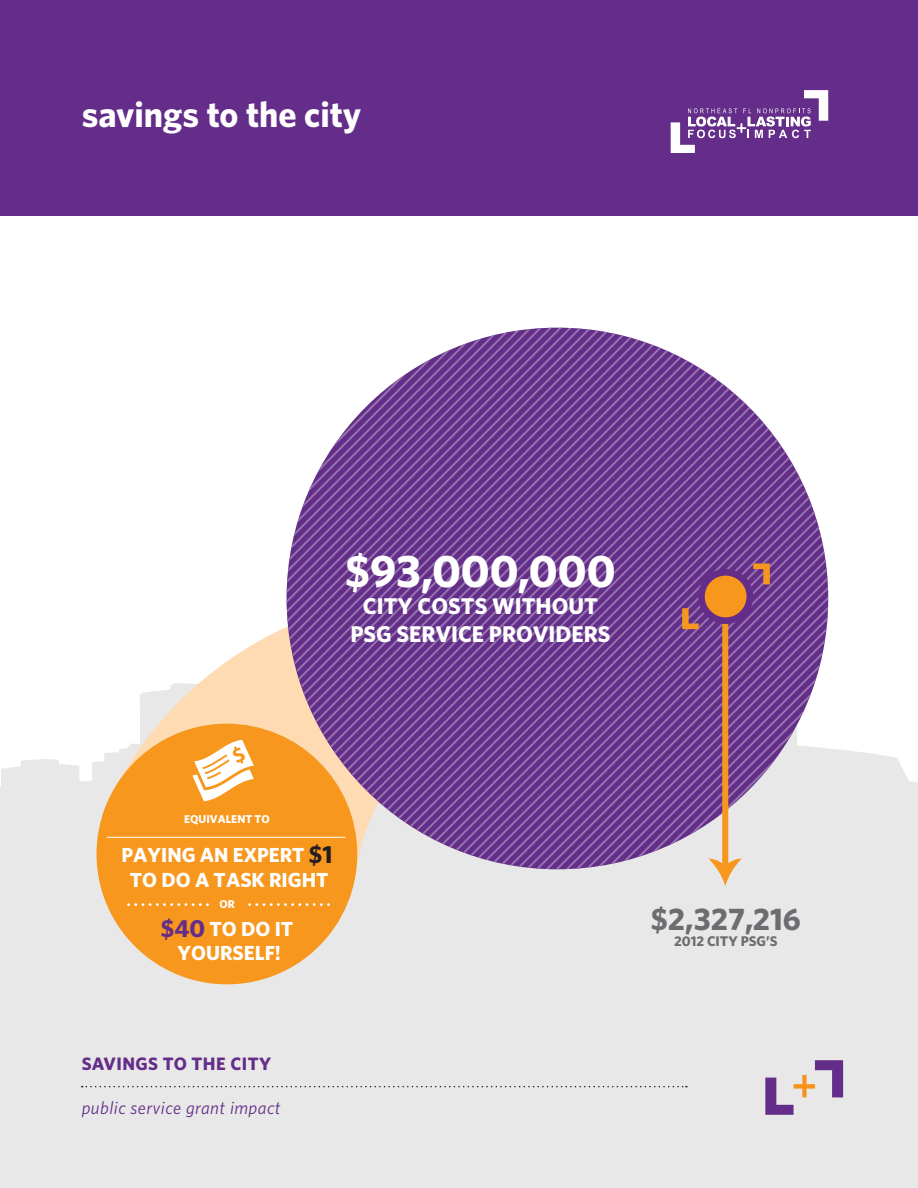
<style>
.page{position:relative;width:918px;height:1188px;background:#fff}
.page>*{position:absolute;margin:0;border:0;box-sizing:border-box;transform-origin:0 0}
.t1{font:700 45.6px "Whitney HTF";color:#fff}
.t2{font:700 36px "Whitney HTF";color:#fff}
.t3{font:700 31.35px "Whitney HTF";color:#6c6d70}
.t4{font:700 22.8px/27.5px "Whitney HTF";color:#fff;text-align:center}
.t5{font:700 20.4px/24.5px "Whitney HTF";color:#fff;text-align:center}
.t6{font:italic 18px "Whitney HTF";letter-spacing:.025em;color:#642d89}
.t7{font:700 18px "Whitney HTF";letter-spacing:.025em;color:#642d89}
.t8{font:700 14.1px "Whitney HTF";color:#6c6d70}
.t9{font:700 11.4px "Whitney HTF";color:#fff}
.s1{font-size:24.75px;color:#231f20}
.s2{font-size:24.75px;color:#642d89}
</style>
<div class="page">
<div style="left:0;top:748px;width:918px;height:440px;background:#e9e8e8"></div>
<div style="left:0;top:0;width:918px;height:216px;background:#642d89"></div>
<svg style="left:765px;top:1060px;width:78px;height:55px;background:#c5b2c6"></svg>
<svg style="left:82px;top:1086px;width:605px;height:1px"></svg>
<svg style="left:671px;top:90px;width:157px;height:63px"></svg>
<svg style="left:140px;top:594px;width:357px;height:273px"></svg>
<svg style="left:97px;top:724px;width:260px;height:260px;background:#f5a745"></svg>
<svg style="left:312px;top:353px;width:363px;height:363px"></svg>
<svg style="left:319px;top:360px;width:369px;height:369px"></svg>
<svg style="left:326px;top:367px;width:375px;height:375px"></svg>
<svg style="left:330px;top:371px;width:377px;height:377px"></svg>
<svg style="left:334px;top:375px;width:379px;height:379px;fill:#69348c"></svg>
<svg style="left:338px;top:379px;width:380px;height:380px;background:#865ca2"></svg>
<svg style="left:343px;top:384px;width:381px;height:381px;background:#82579f"></svg>
<svg style="left:347px;top:388px;width:382px;height:383px;background:#7e529c"></svg>
<svg style="left:352px;top:393px;width:383px;height:383px;background:#7a4d9a"></svg>
<svg style="left:356px;top:397px;width:384px;height:384px;background:#774897"></svg>
<svg style="left:361px;top:402px;width:384px;height:384px;background:#734394"></svg>
<svg style="left:366px;top:407px;width:384px;height:384px;background:#714193"></svg>
<svg style="left:371px;top:412px;width:384px;height:384px;background:#714193"></svg>
<svg style="left:376px;top:417px;width:384px;height:384px;background:#714193"></svg>
<svg style="left:381px;top:422px;width:384px;height:384px;background:#714193"></svg>
<svg style="left:387px;top:428px;width:382px;height:382px;background:#714193"></svg>
<svg style="left:392px;top:433px;width:381px;height:381px;background:#714193"></svg>
<svg style="left:398px;top:439px;width:380px;height:380px;background:#714193"></svg>
<svg style="left:404px;top:445px;width:378px;height:378px;background:#714193"></svg>
<svg style="left:410px;top:451px;width:376px;height:376px;background:#714193"></svg>
<svg style="left:416px;top:457px;width:373px;height:374px;background:#714193"></svg>
<svg style="left:422px;top:463px;width:371px;height:371px;background:#714193"></svg>
<svg style="left:429px;top:470px;width:368px;height:368px;background:#714093"></svg>
<svg style="left:435px;top:476px;width:365px;height:365px;background:#714093"></svg>
<svg style="left:442px;top:483px;width:361px;height:361px;background:#714093"></svg>
<svg style="left:449px;top:490px;width:357px;height:357px;background:#714093"></svg>
<svg style="left:456px;top:497px;width:353px;height:353px;background:#714093"></svg>
<svg style="left:463px;top:504px;width:349px;height:349px;background:#714093"></svg>
<svg style="left:470px;top:511px;width:345px;height:345px;background:#714193"></svg>
<svg style="left:478px;top:519px;width:339px;height:339px;background:#714093"></svg>
<svg style="left:485px;top:526px;width:334px;height:334px;background:#714093"></svg>
<svg style="left:493px;top:534px;width:328px;height:328px;background:#714093"></svg>
<svg style="left:501px;top:543px;width:322px;height:321px;background:#714093"></svg>
<svg style="left:510px;top:551px;width:314px;height:315px;background:#714193"></svg>
<svg style="left:518px;top:559px;width:308px;height:308px;background:#714192"></svg>
<svg style="left:527px;top:568px;width:300px;height:300px;background:#714093"></svg>
<svg style="left:536px;top:577px;width:292px;height:292px;background:#714193"></svg>
<svg style="left:546px;top:587px;width:282px;height:282px;background:#714093"></svg>
<svg style="left:555px;top:596px;width:273px;height:273px;background:#714092"></svg>
<svg style="left:565px;top:607px;width:263px;height:262px;background:#714193"></svg>
<svg style="left:576px;top:617px;width:252px;height:252px;background:#7c4f9b"></svg>
<svg style="left:587px;top:628px;width:240px;height:240px;background:#855ca1"></svg>
<svg style="left:598px;top:639px;width:227px;height:227px;background:#8359a0"></svg>
<svg style="left:610px;top:651px;width:213px;height:213px;background:#8961a4"></svg>
<svg style="left:623px;top:564px;width:197px;height:322px;background:#9770a2"></svg>
<svg style="left:124px;top:903px;width:84px;height:3px"></svg>
<svg style="left:245px;top:903px;width:84px;height:3px"></svg>
<hr style="left:107px;top:837px;width:238px;height:1px;background:#fff">
<svg style="left:192px;top:740px;width:62px;height:61px"></svg>
<p class="t2" style="left:82px;top:92px;width:281px">savings to the city</p>
<p class="t1" style="left:345px;top:544px;width:272px">$93,000,000</p>
<p class="t4" style="left:350px;top:592px;width:261px">CITY COSTS WITHOUT<br>PSG SERVICE PROVIDERS</p>
<p class="t9" style="left:184px;top:813px;width:87px">EQUIVALENT TO</p>
<p class="t5" style="left:121px;top:842px;width:213px">PAYING AN EXPERT <span class="s1">$1<br></span>TO DO A TASK RIGHT</p>
<p class="t9" style="left:219px;top:897px;width:17px">OR</p>
<p class="t5" style="left:161px;top:916px;width:134px"><span class="s2">$40</span> TO DO IT<br>YOURSELF!</p>
<p class="t7" style="left:82px;top:1053px;width:191px">SAVINGS TO THE CITY</p>
<p class="t6" style="left:82px;top:1097px;width:200px">public service grant impact</p>
<p class="t3" style="left:651px;top:900px;width:152px">$2,327,216</p>
<p class="t8" style="left:674px;top:933px;width:105px">2012 CITY PSG’S</p>
</div>
